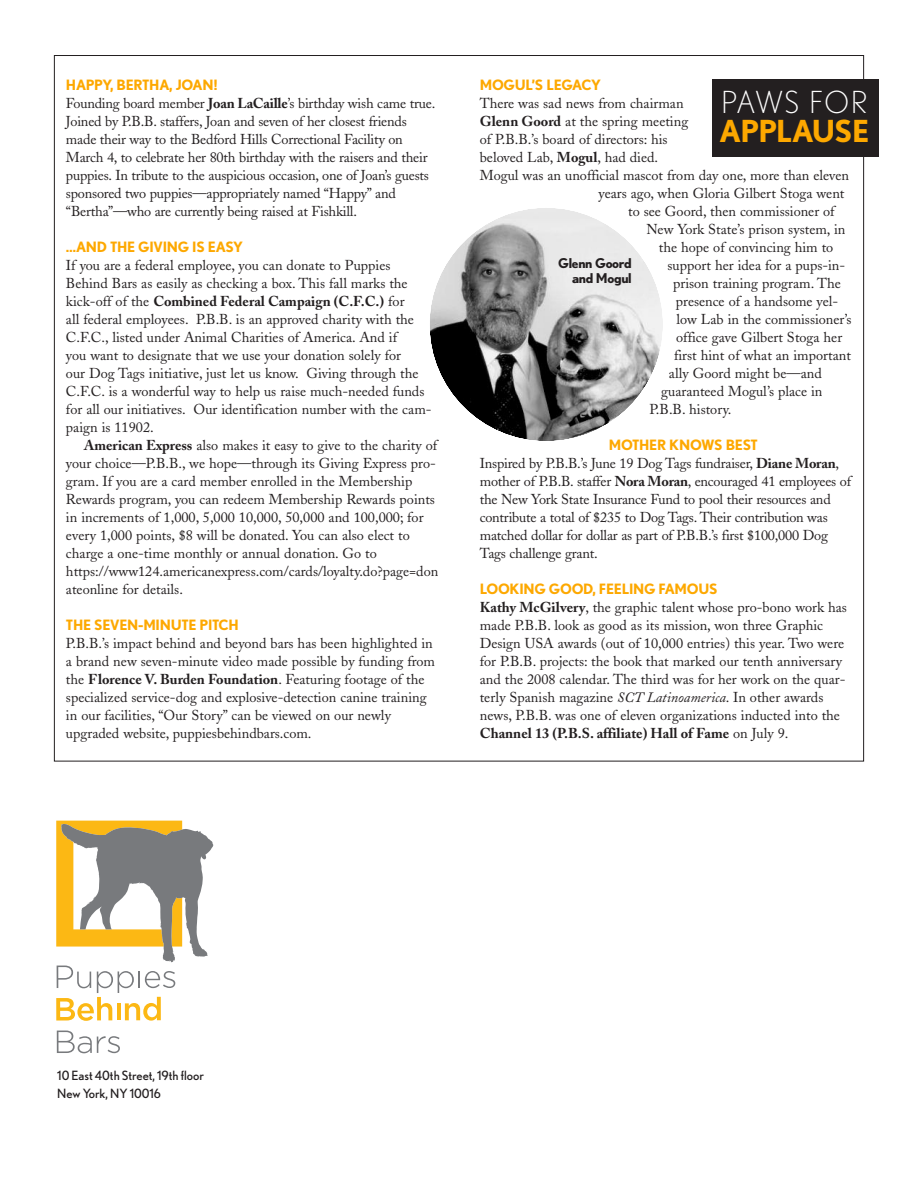
<style>
.page{position:relative;width:918px;height:1188px;background:#fff}
.page>*{position:absolute;margin:0;border:0;box-sizing:border-box;transform-origin:0 0}
.t1{font:700 30.3px "Nobel";letter-spacing:-.02em;color:#fda800}
.t2{font:300 30.3px "Nobel";letter-spacing:.045em;color:#fff}
.t3{font:14.25px/18px "Adobe Caslon";color:#231f20}
.t4{font:700 14.25px "Nobel";letter-spacing:-.02em;color:#fda800}
.t5{font:700 13.5px/15px "Nobel";letter-spacing:-.025em;color:#231f20;text-align:right}
.t6{font:12.75px/17.2px "Nobel";color:#231f20}
.s1{font-weight:700}
.s2{font-style:italic}
</style>
<div class="page">
<div style="left:712px;top:79px;width:166px;height:78px;background:#231f20"></div>
<svg style="left:56px;top:820px;width:158px;height:234px"></svg>
<img style="left:429px;top:208px;width:234px;height:233px;border-radius:50%">
<p class="t4" style="left:66px;top:77px;width:153px">HAPPY, BERTHA, JOAN!</p>
<p class="t3" style="left:66px;top:96px;width:371px">Founding board member <span class="s1">Joan LaCaille</span>’s birthday wish came true.<br>Joined by P.B.B. staffers, Joan and seven of her closest friends made their way to the Bedford Hills Correctional Facility on March 4, to celebrate her 80th birthday with the raisers and their puppies. In tribute to the auspicious occasion, one of Joan’s guests sponsored two puppies—appropriately named “Happy” and “Bertha”—who are currently being raised at Fishkill.</p>
<p class="t4" style="left:66px;top:239px;width:179px">…AND THE GIVING IS EASY</p>
<p class="t3" style="left:66px;top:258px;width:367px">If you are a federal employee, you can donate to Puppies Behind Bars as easily as checking a box. This fall marks the kick-off of the <span class="s1">Combined Federal Campaign (C.F.C.)</span> for<br>all federal employees. P.B.B. is an approved charity with the C.F.C., listed under Animal Charities of America. And if<br>you want to designate that we use your donation solely for<br>our Dog Tags initiative, just let us know. Giving through the C.F.C. is a wonderful way to help us raise much-needed funds for all our initiatives. Our identification number with the cam&shy;paign is 11902.</p>
<p class="t3" style="left:66px;top:438px;width:374px;text-indent:18px"><span class="s1">American Express</span> also makes it easy to give to the charity of your choice—P.B.B., we hope—through its Giving Express pro&shy;gram. If you are a card member enrolled in the Membership Rewards program, you can redeem Membership Rewards points in increments of 1,000, 5,000 10,000, 50,000 and 100,000; for every 1,000 points, $8 will be donated. You can also elect to charge a one-time monthly or annual donation. Go to https://www124.americanexpress.com/cards/loyalty.do?page=don ateonline for details.</p>
<p class="t4" style="left:66px;top:617px;width:174px">THE SEVEN-MINUTE PITCH</p>
<p class="t3" style="left:66px;top:636px;width:371px">P.B.B.’s impact behind and beyond bars has been highlighted in a brand new seven-minute video made possible by funding from the <span class="s1">Florence V. Burden Foundation</span>. Featuring footage of the specialized service-dog and explosive-detection canine training in our facilities, “Our Story” can be viewed on our newly upgraded website, puppiesbehindbars.com.</p>
<p class="t4" style="left:480px;top:77px;width:123px">MOGUL’S LEGACY</p>
<p class="t3" style="left:480px;top:96px;width:205px">There was sad news from chairman</p>
<p class="t3" style="left:480px;top:114px;width:210px"><span class="s1">Glenn Goord</span> at the spring meeting</p>
<p class="t3" style="left:480px;top:132px;width:189px">of P.B.B.’s board of directors: his</p>
<p class="t3" style="left:480px;top:150px;width:180px">beloved Lab, <span class="s1">Mogul</span>, had died.</p>
<p class="t3" style="left:480px;top:168px;width:371px">Mogul was an unofficial mascot from day one, more than eleven</p>
<p class="t3" style="left:598px;top:186px;width:247px">years ago, when Gloria Gilbert Stoga went</p>
<p class="t3" style="left:628px;top:204px;width:208px">to see Goord, then commissioner of</p>
<p class="t3" style="left:646px;top:222px;width:201px">New York State’s prison system, in</p>
<p class="t3" style="left:659px;top:240px;width:176px">the hope of convincing him to</p>
<p class="t3" style="left:668px;top:258px;width:179px">support her idea for a pups-in-</p>
<p class="t3" style="left:673px;top:276px;width:169px">prison training program. The</p>
<p class="t3" style="left:676px;top:294px;width:164px">presence of a handsome yel-</p>
<p class="t3" style="left:677px;top:312px;width:177px">low Lab in the commissioner’s</p>
<p class="t3" style="left:676px;top:330px;width:168px">office gave Gilbert Stoga her</p>
<p class="t3" style="left:674px;top:348px;width:178px">first hint of what an important</p>
<p class="t3" style="left:669px;top:366px;width:154px">ally Goord might be—and</p>
<p class="t3" style="left:661px;top:384px;width:163px">guaranteed Mogul’s place in</p>
<p class="t3" style="left:649px;top:402px;width:83px">P.B.B. history.</p>
<p class="t4" style="left:609px;top:437px;width:151px">MOTHER KNOWS BEST</p>
<p class="t3" style="left:480px;top:456px;width:373px">Inspired by P.B.B.’s June 19 Dog Tags fundraiser, <span class="s1">Diane Moran</span>, mother of P.B.B. staffer <span class="s1">Nora Moran</span>, encouraged 41 employees of the New York State Insurance Fund to pool their resources and contribute a total of $235 to Dog Tags. Their contribution was matched dollar for dollar as part of P.B.B.’s first $100,000 Dog Tags challenge grant.</p>
<p class="t4" style="left:480px;top:581px;width:239px">LOOKING GOOD, FEELING FAMOUS</p>
<p class="t3" style="left:480px;top:600px;width:369px"><span class="s1">Kathy McGilvery</span>, the graphic talent whose pro-bono work has made P.B.B. look as good as its mission, won three Graphic Design USA awards (out of 10,000 entries) this year. Two were for P.B.B. projects: the book that marked our tenth anniversary and the 2008 calendar. The third was for her work on the quar&shy;terly Spanish magazine <span class="s2">SCT Latinoamerica</span>. In other awards news, P.B.B. was one of eleven organizations inducted into the <span class="s1">Channel 13 (P.B.S. affiliate) Hall of Fame</span> on July 9.</p>
<h1 class="t2" style="left:721px;top:85px;width:148px">PAWS FOR</h1>
<h1 class="t1" style="left:719px;top:114px;width:151px">APPLAUSE</h1>
<p class="t5" style="left:558px;top:256px;width:75px">Glenn Goord and Mogul</p>
<p class="t6" style="left:57px;top:1067px;width:148px">10 East 40th Street, 19th floor<br>New York, NY 10016</p>
</div>
